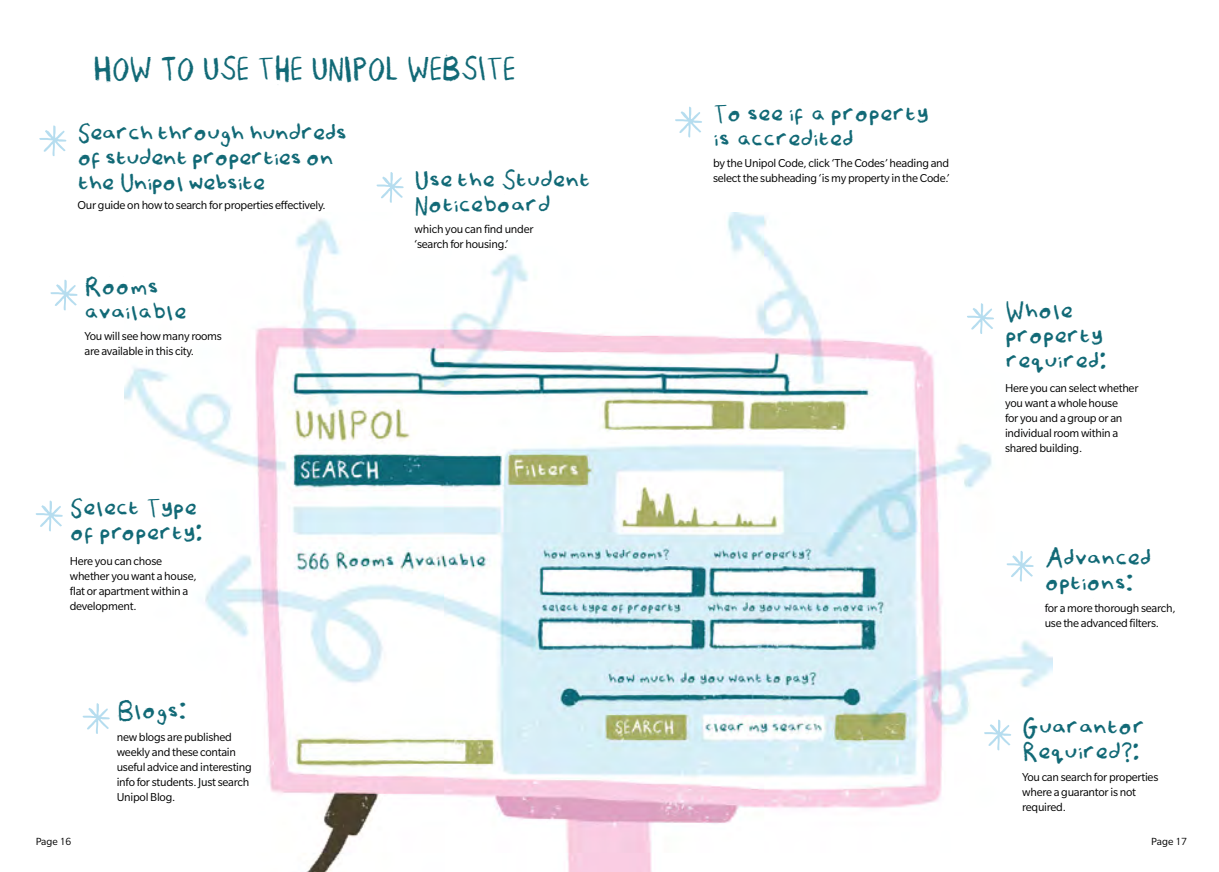
<style>
.page{position:relative;width:1219px;height:872px;background:#fff}
.page>*{position:absolute;margin:0;border:0;box-sizing:border-box;transform-origin:0 0}
.t1{font:32.5px "Megdobbynfont";letter-spacing:-.03em;color:#116976}
.t2{font:27.5px/25px "Megdobbynfont";letter-spacing:-.03em;color:#116976}
.t3{font:27.5px/25px "Megdobbynfont";letter-spacing:-.05em;color:#116976}
.t4{font:12.5px/15px "Slate Pro";letter-spacing:-.02em;color:#000}
.t5{font:11.25px "Slate Pro";color:#000}
</style>
<div class="page">
<img style="left:124px;top:212px;width:928px;height:660px">
<svg style="left:36px;top:500px;width:27px;height:31px"></svg>
<svg style="left:83px;top:703px;width:27px;height:31px"></svg>
<svg style="left:967px;top:303px;width:27px;height:31px"></svg>
<svg style="left:675px;top:106px;width:27px;height:32px"></svg>
<svg style="left:1007px;top:550px;width:27px;height:32px"></svg>
<svg style="left:984px;top:719px;width:27px;height:31px"></svg>
<svg style="left:39px;top:125px;width:27px;height:31px"></svg>
<svg style="left:377px;top:172px;width:27px;height:31px"></svg>
<svg style="left:50px;top:279px;width:28px;height:32px"></svg>
<h1 class="t1" style="left:93px;top:53px;width:425px">HOW TO USE THE UNIPOL WEBSITE</h1>
<h2 class="t3" style="left:77px;top:122px;width:271px">Search through hundreds of student properties on the Unipol website</h2>
<p class="t4" style="left:77px;top:198px;width:250px">Our guide on how to search for properties effectively.</p>
<h2 class="t2" style="left:85px;top:276px;width:104px">Rooms available</h2>
<p class="t4" style="left:85px;top:328px;width:139px">You will see how many rooms are available in this city.</p>
<h2 class="t2" style="left:70px;top:497px;width:135px">Select Type of property:</h2>
<p class="t4" style="left:70px;top:553px;width:128px">Here you can chose whether you want a house, flat or apartment within a development.</p>
<h2 class="t2" style="left:117px;top:699px;width:72px">Blogs:</h2>
<p class="t4" style="left:117px;top:729px;width:137px">new blogs are published weekly and these contain useful advice and interesting info for students. Just search<br>Unipol Blog.</p>
<h2 class="t2" style="left:415px;top:168px;width:178px">Use the Student<br>Noticeboard</h2>
<p class="t4" style="left:415px;top:221px;width:120px">which you can find under ‘search for housing.’</p>
<h2 class="t2" style="left:713px;top:103px;width:218px">To see if a property is accredited</h2>
<p class="t4" style="left:713px;top:155px;width:238px">by the Unipol Code, click ‘The Codes’ heading and select the subheading ‘is my property in the Code.’</p>
<h2 class="t2" style="left:1005px;top:300px;width:103px">Whole property required:</h2>
<p class="t4" style="left:1005px;top:380px;width:135px">Here you can select whether you want a whole house<br>for you and a group or an individual room within a shared building.</p>
<h2 class="t2" style="left:1045px;top:547px;width:109px">Advanced options:</h2>
<p class="t4" style="left:1045px;top:600px;width:132px">for a more thorough search, use the advanced filters.</p>
<h2 class="t2" style="left:1022px;top:716px;width:125px">Guarantor<br>Required?:</h2>
<p class="t4" style="left:1022px;top:769px;width:138px">You can search for properties where a guarantor is not required.</p>
<p class="t5" style="left:36px;top:835px;width:37px">Page 16</p>
<p class="t5" style="left:1151px;top:835px;width:37px">Page 17</p>
</div>
